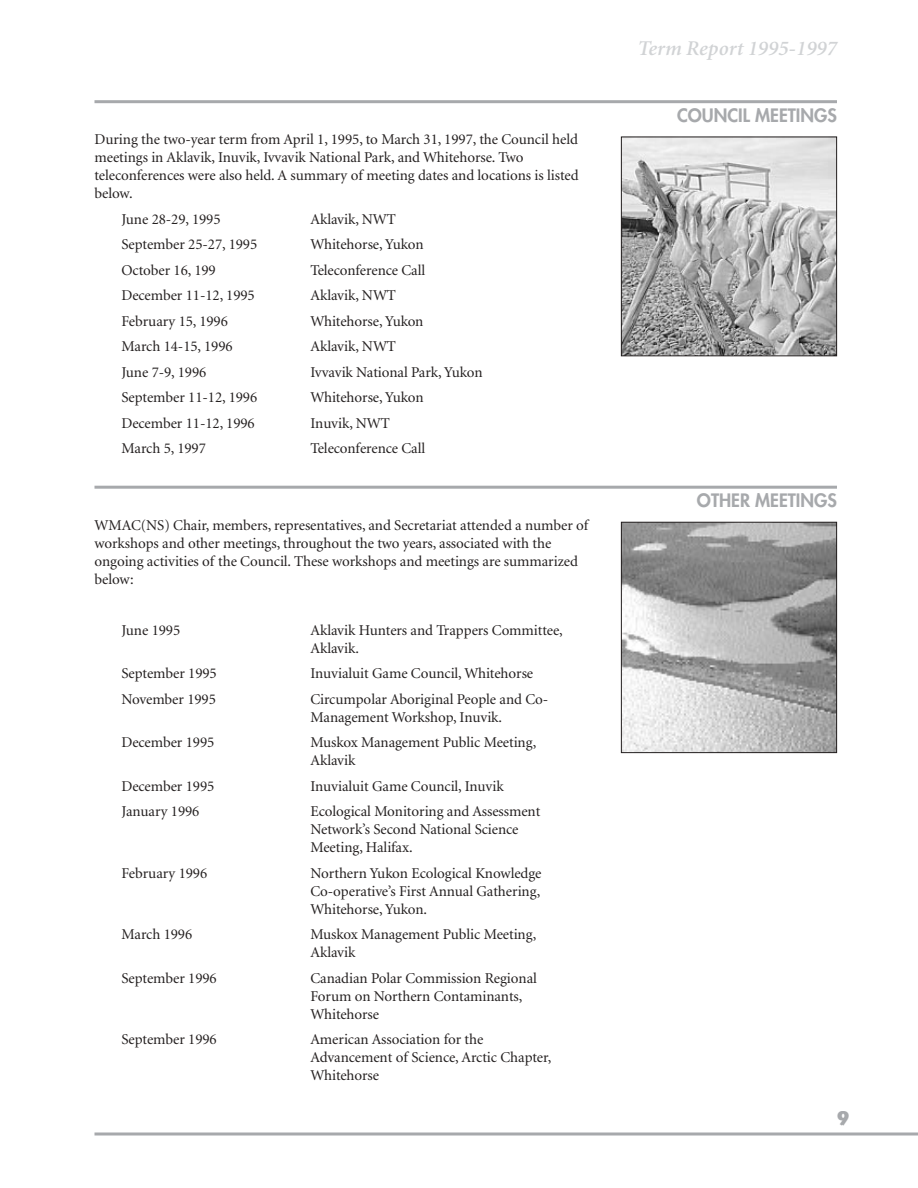
<style>
.page{position:relative;width:918px;height:1188px;background:#fff}
.page>*{position:absolute;margin:0;border:0;box-sizing:border-box;transform-origin:0 0}
.t1{font:italic 600 21px "Minion";color:#d1d3d5}
.t2{font:800 18px "Futura";color:#a7a9ac}
.t3{font:15px/18px "Minion";letter-spacing:-.005em;color:#231f1f}
</style>
<div class="page">
<hr style="left:94px;top:486px;width:743px;height:3px;background:#a7a9ac">
<img style="left:623px;top:524px;width:212px;height:227px">
<div style="left:621px;top:522px;width:216px;height:231px;border:1px solid #231f1f"></div>
<hr style="left:94px;top:100px;width:743px;height:3px;background:#a7a9ac">
<img style="left:623px;top:139px;width:212px;height:215px">
<div style="left:621px;top:137px;width:216px;height:219px;border:1px solid #231f1f"></div>
<svg style="left:94px;top:1132px;width:824px;height:4px;background:#bcbec0"></svg>
<p class="t3" style="left:94px;top:132px;width:486px">During the two-year term from April 1, 1995, to March 31, 1997, the Council held meetings in Aklavik, Inuvik, Ivvavik National Park, and Whitehorse. Two teleconferences were also held. A summary of meeting dates and locations is listed below.</p>
<p class="t3" style="left:122px;top:211px;width:101px">June 28-29, 1995</p>
<p class="t3" style="left:310px;top:211px;width:87px">Aklavik, NWT</p>
<p class="t3" style="left:122px;top:237px;width:137px">September 25-27, 1995</p>
<p class="t3" style="left:310px;top:237px;width:115px">Whitehorse, Yukon</p>
<p class="t3" style="left:122px;top:262px;width:96px">October 16, 199</p>
<p class="t3" style="left:310px;top:262px;width:116px">Teleconference Call</p>
<p class="t3" style="left:122px;top:288px;width:135px">December 11-12, 1995</p>
<p class="t3" style="left:310px;top:288px;width:87px">Aklavik, NWT</p>
<p class="t3" style="left:122px;top:313px;width:108px">February 15, 1996</p>
<p class="t3" style="left:310px;top:313px;width:115px">Whitehorse, Yukon</p>
<p class="t3" style="left:122px;top:339px;width:113px">March 14-15, 1996</p>
<p class="t3" style="left:310px;top:339px;width:87px">Aklavik, NWT</p>
<p class="t3" style="left:122px;top:364px;width:86px">June 7-9, 1996</p>
<p class="t3" style="left:310px;top:364px;width:174px">Ivvavik National Park, Yukon</p>
<p class="t3" style="left:122px;top:390px;width:137px">September 11-12, 1996</p>
<p class="t3" style="left:310px;top:390px;width:115px">Whitehorse, Yukon</p>
<p class="t3" style="left:122px;top:415px;width:135px">December 11-12, 1996</p>
<p class="t3" style="left:311px;top:415px;width:81px">Inuvik, NWT</p>
<p class="t3" style="left:122px;top:441px;width:86px">March 5, 1997</p>
<p class="t3" style="left:310px;top:441px;width:116px">Teleconference Call</p>
<p class="t3" style="left:94px;top:517px;width:495px">WMAC(NS) Chair, members, representatives, and Secretariat attended a number of workshops and other meetings, throughout the two years, associated with the ongoing activities of the Council. These workshops and meetings are summarized below:</p>
<p class="t3" style="left:122px;top:622px;width:60px">June 1995</p>
<p class="t3" style="left:310px;top:622px;width:254px">Aklavik Hunters and Trappers Committee,<br>Aklavik.</p>
<p class="t3" style="left:122px;top:666px;width:97px">September 1995</p>
<p class="t3" style="left:310px;top:666px;width:224px">Inuvialuit Game Council, Whitehorse</p>
<p class="t3" style="left:122px;top:691px;width:96px">November 1995</p>
<p class="t3" style="left:310px;top:691px;width:239px">Circumpolar Aboriginal People and Co-<br>Management Workshop, Inuvik.</p>
<p class="t3" style="left:122px;top:735px;width:94px">December 1995</p>
<p class="t3" style="left:310px;top:735px;width:227px">Muskox Management Public Meeting,<br>Aklavik</p>
<p class="t3" style="left:122px;top:778px;width:94px">December 1995</p>
<p class="t3" style="left:310px;top:778px;width:195px">Inuvialuit Game Council, Inuvik</p>
<p class="t3" style="left:122px;top:804px;width:79px">January 1996</p>
<p class="t3" style="left:310px;top:804px;width:231px">Ecological Monitoring and Assessment<br>Network’s Second National Science<br>Meeting, Halifax.</p>
<p class="t3" style="left:122px;top:865px;width:87px">February 1996</p>
<p class="t3" style="left:310px;top:865px;width:233px;text-align:justify">Northern Yukon Ecological Knowledge Co-operative’s First Annual Gathering, Whitehorse, Yukon.</p>
<p class="t3" style="left:122px;top:927px;width:72px">March 1996</p>
<p class="t3" style="left:310px;top:927px;width:227px">Muskox Management Public Meeting,<br>Aklavik</p>
<p class="t3" style="left:122px;top:970px;width:97px">September 1996</p>
<p class="t3" style="left:310px;top:970px;width:228px">Canadian Polar Commission Regional<br>Forum on Northern Contaminants,<br>Whitehorse</p>
<p class="t3" style="left:122px;top:1032px;width:97px">September 1996</p>
<p class="t3" style="left:310px;top:1032px;width:242px">American Association for the<br>Advancement of Science, Arctic Chapter,<br>Whitehorse</p>
<h1 class="t1" style="left:638px;top:40px;width:201px">Term Report 1995-1997</h1>
<p class="t2" style="left:677px;top:106px;width:161px">COUNCIL MEETINGS</p>
<p class="t2" style="left:697px;top:492px;width:142px">OTHER MEETINGS</p>
<p class="t2" style="left:837px;top:1110px;width:12px">9</p>
</div>
